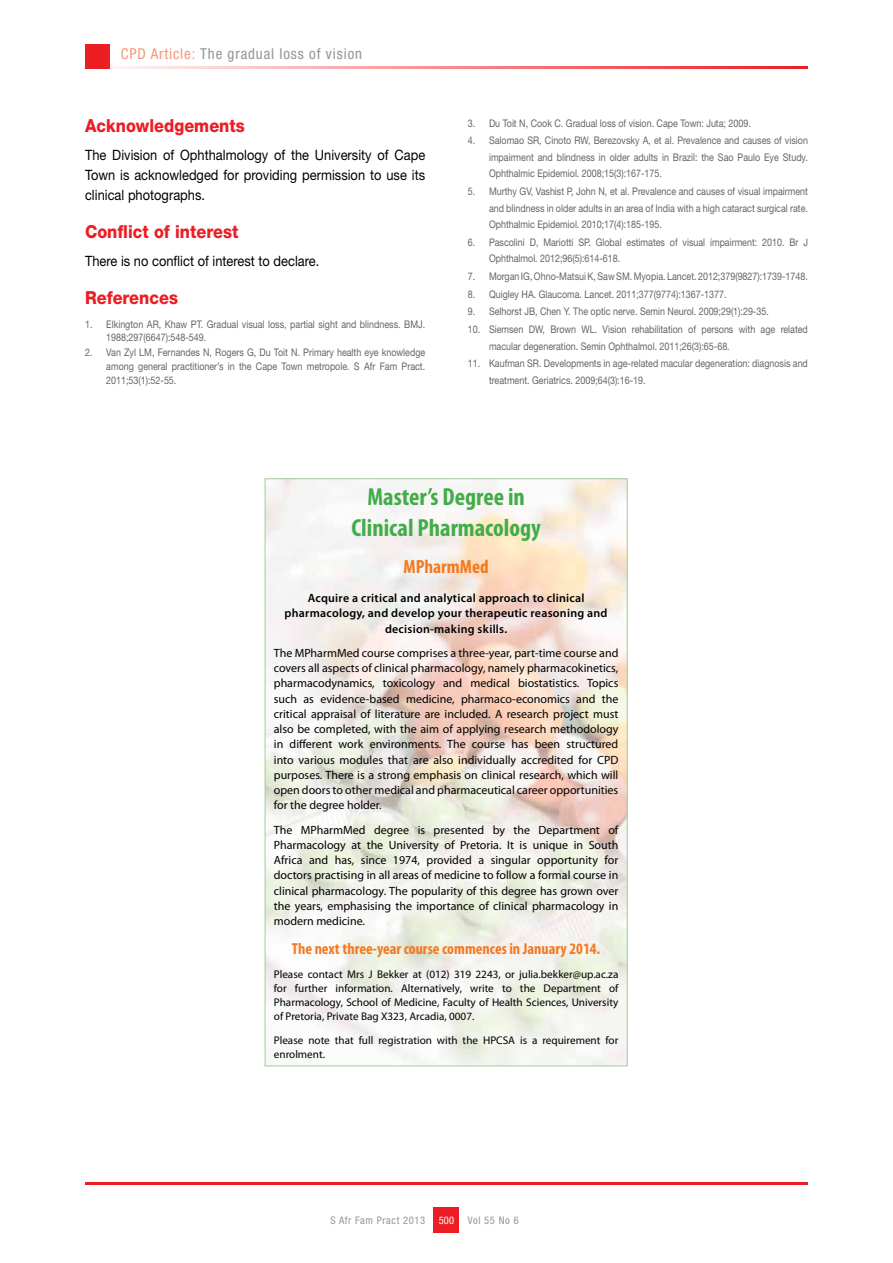
<style>
.page{position:relative;width:893px;height:1263px;background:#fff}
.page>*{position:absolute;margin:0;border:0;box-sizing:border-box;transform-origin:0 0}
.t1{font:700 condensed 24.75px/30.6px "Myriad Pro";color:#41ad49;text-align:center}
.t2{font:700 condensed 19.2px "Myriad Pro";color:#f47920}
.t3{font:800 18px "Helvetica Neue LT Std";color:#ed1d24;scale:.9 1}
.t4{font:700 condensed 15.9px "Myriad Pro";color:#f47920}
.t5{font:condensed 15px "Helvetica Neue LT Std";letter-spacing:.06em;color:#939598}
.t6{font:14.25px/19.8px "Helvetica Neue LT Std";color:#000;text-align:justify;scale:.9 1}
.t7{font:12px/15.3px "Myriad Pro";color:#000;text-align:justify}
.t8{font:600 12px/15.3px "Myriad Pro";letter-spacing:.02em;color:#000;text-align:center}
.t9{font:11.25px/14.2px "Myriad Pro";color:#000;text-align:justify}
.t10{font:10.5px/16.6px "Helvetica Neue LT Std";color:#636466;scale:.85 1}
.t11{font:condensed 10.5px "Helvetica Neue LT Std";letter-spacing:.06em;color:#939598}
.t12{font:condensed 10.5px "Helvetica Neue LT Std";color:#fff}
.s1{color:#f79679}
</style>
<div class="page">
<hr style="left:85px;top:66px;width:723px;height:2px;background:#ed1d24">
<div style="left:85px;top:44px;width:24px;height:24px;background:#ed1d24"></div>
<div style="left:434px;top:1208px;width:25px;height:25px;background:#ed1d24"></div>
<hr style="left:85px;top:1182px;width:723px;height:2px;background:#ed1d24">
<img style="left:267px;top:480px;width:359px;height:584px">
<h3 class="t5" style="left:121px;top:45px;width:243px"><span class="s1">CPD Article:</span> The gradual loss of vision</h3>
<h3 class="t3" style="left:85px;top:115px;width:179px">Acknowledgements</h3>
<h3 class="t6" style="left:85px;top:145px;width:379px">The Division of Ophthalmology of the University of Cape Town is acknowledged for providing permission to use its clinical photographs.</h3>
<h3 class="t3" style="left:85px;top:221px;width:172px">Conflict of interest</h3>
<h3 class="t6" style="left:85px;top:251px;width:262px">There is no conflict of interest to declare.</h3>
<h3 class="t3" style="left:85px;top:287px;width:105px">References</h3>
<p class="t10" style="left:106px;top:317px;width:377px;line-height:13.8px;text-indent:-21px">1. Elkington AR, Khaw PT. Gradual visual loss, partial sight and blindness. BMJ.<br>1988;297(6647):548-549.</p>
<p class="t10" style="left:106px;top:345px;width:377px;line-height:13.8px;text-align:justify;text-indent:-21px">2. Van Zyl LM, Fernandes N, Rogers G, Du Toit N. Primary health eye knowledge among general practitioner’s in the Cape Town metropole. S Afr Fam Pract.<br>2011;53(1):52-55.</p>
<p class="t10" style="left:468px;top:114px;width:335px">3. Du Toit N, Cook C. Gradual loss of vision. Cape Town: Juta; 2009.</p>
<p class="t10" style="left:489px;top:132px;width:377px;text-align:justify;text-indent:-21px">4. Salomao SR, Cinoto RW, Berezovsky A, et al. Prevalence and causes of vision impairment and blindness in older adults in Brazil: the Sao Paulo Eye Study.<br>Ophthalmic Epidemiol. 2008;15(3):167-175.</p>
<p class="t10" style="left:489px;top:183px;width:377px;text-align:justify;text-indent:-21px">5. Murthy GV, Vashist P, John N, et al. Prevalence and causes of visual impairment and blindness in older adults in an area of India with a high cataract surgical rate.<br>Ophthalmic Epidemiol. 2010;17(4):185-195.</p>
<p class="t10" style="left:489px;top:234px;width:377px;text-indent:-21px">6. Pascolini D, Mariotti SP. Global estimates of visual impairment: 2010. Br J<br>Ophthalmol. 2012;96(5):614-618.</p>
<p class="t10" style="left:468px;top:268px;width:402px">7. Morgan IG, Ohno-Matsui K, Saw SM. Myopia. Lancet. 2012;379(9827):1739-1748.</p>
<p class="t10" style="left:468px;top:285px;width:306px">8. Quigley HA. Glaucoma. Lancet. 2011;377(9774):1367-1377.</p>
<p class="t10" style="left:468px;top:303px;width:356px">9. Selhorst JB, Chen Y. The optic nerve. Semin Neurol. 2009;29(1):29-35.</p>
<p class="t10" style="left:489px;top:321px;width:377px;text-indent:-21px">10. Siemsen DW, Brown WL. Vision rehabilitation of persons with age related macular degeneration. Semin Ophthalmol. 2011;26(3):65-68.</p>
<p class="t10" style="left:489px;top:355px;width:377px;text-indent:-21px">11. Kaufman SR. Developments in age-related macular degeneration: diagnosis and treatment. Geriatrics. 2009;64(3):16-19.</p>
<h1 class="t1" style="left:351px;top:481px;width:191px">Master’s Degree in<br>Clinical Pharmacology</h1>
<h2 class="t2" style="left:403px;top:555px;width:87px">MPharmMed</h2>
<p class="t8" style="left:285px;top:590px;width:324px">Acquire a critical and analytical approach to clinical pharmacology, and develop your therapeutic reasoning and decision-making skills.</p>
<p class="t7" style="left:274px;top:645px;width:346px">The MPharmMed course comprises a three-year, part-time course and covers all aspects of clinical pharmacology, namely pharmacokinetics, pharmacodynamics, toxicology and medical biostatistics. Topics such as evidence-based medicine, pharmaco-economics and the critical appraisal of literature are included. A research project must also be completed, with the aim of applying research methodology in different work environments. The course has been structured into various modules that are also individually accredited for CPD purposes. There is a strong emphasis on clinical research, which will open doors to other medical and pharmaceutical career opportunities for the degree holder.</p>
<p class="t7" style="left:274px;top:822px;width:346px">The MPharmMed degree is presented by the Department of Pharmacology at the University of Pretoria. It is unique in South Africa and has, since 1974, provided a singular opportunity for doctors practising in all areas of medicine to follow a formal course in clinical pharmacology. The popularity of this degree has grown over the years, emphasising the importance of clinical pharmacology in modern medicine.</p>
<h3 class="t4" style="left:292px;top:939px;width:310px">The next three-year course commences in January 2014.</h3>
<p class="t9" style="left:274px;top:966px;width:346px">Please contact Mrs J Bekker at (012) 319 2243, or julia.bekker@up.ac.za for further information. Alternatively, write to the Department of Pharmacology, School of Medicine, Faculty of Health Sciences, University of Pretoria, Private Bag X323, Arcadia, 0007.</p>
<p class="t9" style="left:274px;top:1033px;width:346px">Please note that full registration with the HPCSA is a requirement for enrolment.</p>
<p class="t11" style="left:330px;top:1214px;width:96px">S Afr Fam Pract 2013</p>
<p class="t12" style="left:439px;top:1214px;width:17px">500</p>
<p class="t11" style="left:468px;top:1214px;width:52px">Vol 55 No 6</p>
</div>
